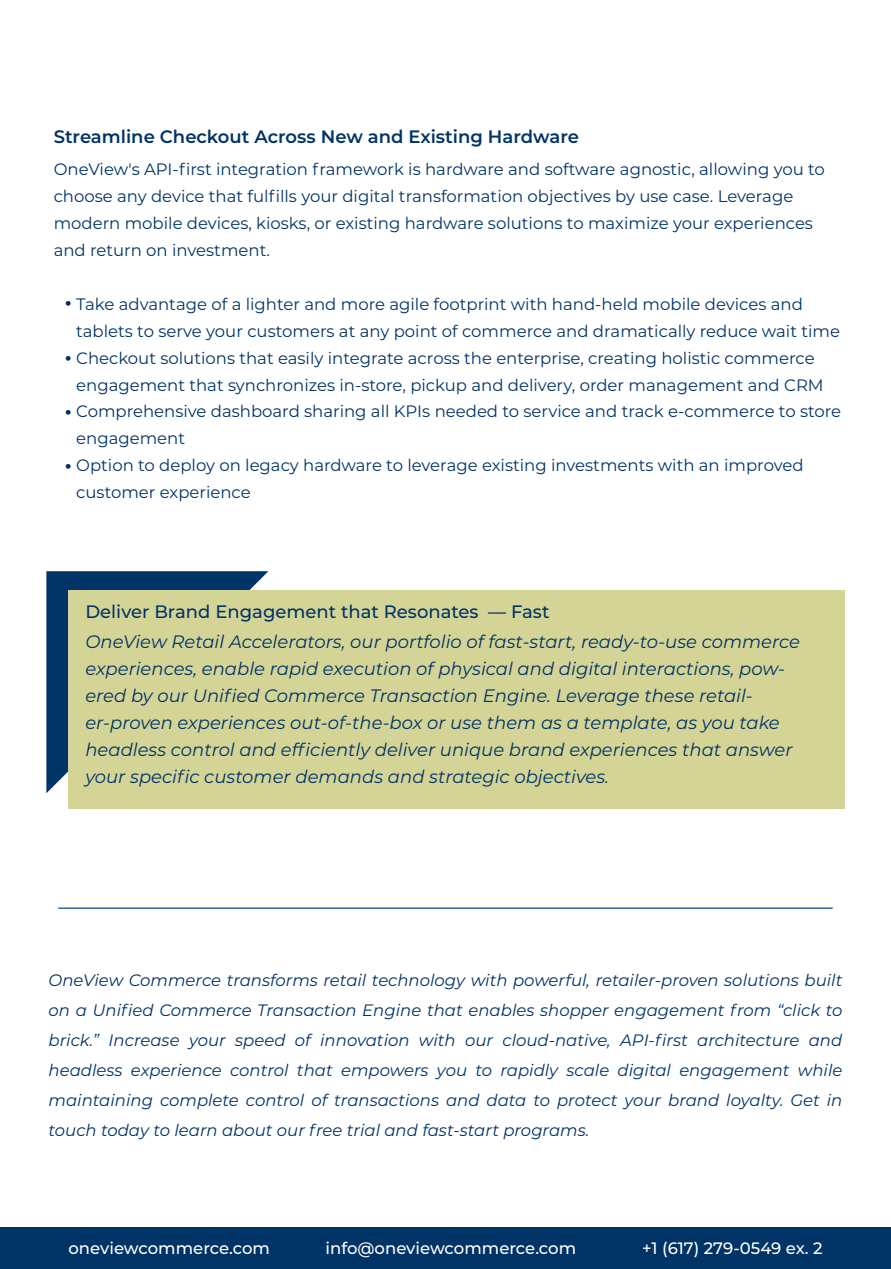
<style>
.page{position:relative;width:891px;height:1269px;background:#fff}
.page>*{position:absolute;margin:0;border:0;box-sizing:border-box;transform-origin:0 0}
.t1{font:italic 18px/27px "Montserrat";color:#036}
.t2{font:600 18px "Montserrat";color:#036}
.t3{font:500 18px "Montserrat";color:#036}
.t4{font:16.5px/27px "Montserrat";color:#036}
.t5{font:italic 16.5px/30px "Montserrat";color:#036;text-align:justify}
.t6{font:500 16.5px "Montserrat";color:#fff}
.t7{font:800 16.5px "Montserrat";color:#003068}
.s1{font-weight:800;color:#003068}
</style>
<div class="page">
<svg style="left:46px;top:571px;width:222px;height:222px;background:#114170"></svg>
<div style="left:68px;top:590px;width:777px;height:219px;background:#d4d497"></div>
<div style="left:0;top:1228px;width:891px;height:41px;background:#036"></div>
<hr style="left:58px;top:907px;width:775px;height:2px;background:#369">
<p class="t2" style="left:54px;top:124px;width:527px">Streamline Checkout Across New and Existing Hardware</p>
<p class="t4" style="left:54px;top:155px;width:773px">OneView's API-first integration framework is hardware and software agnostic, allowing you to choose any device that fulfills your digital transformation objectives by use case. Leverage modern mobile devices, kiosks, or existing hardware solutions to maximize your experiences and return on investment.</p>
<p class="t4" style="left:76px;top:290px;width:765px">Take advantage of a lighter and more agile footprint with hand-held mobile devices and tablets to serve your customers at any point of commerce and dramatically reduce wait time</p>
<p class="t4" style="left:76px;top:371px;width:749px">engagement that synchronizes in-store, pickup and delivery, order management and CRM</p>
<p class="t7" style="left:65px;top:290px;width:8px">•</p>
<p class="t4" style="left:65px;top:344px;width:751px"><span class="s1">•</span> Checkout solutions that easily integrate across the enterprise, creating holistic commerce</p>
<p class="t4" style="left:65px;top:398px;width:778px"><span class="s1">•</span> Comprehensive dashboard sharing all KPIs needed to service and track e-commerce to store</p>
<p class="t4" style="left:65px;top:452px;width:740px"><span class="s1">•</span> Option to deploy on legacy hardware to leverage existing investments with an improved</p>
<p class="t4" style="left:76px;top:425px;width:110px">engagement</p>
<p class="t4" style="left:76px;top:479px;width:176px">customer experience</p>
<p class="t3" style="left:85px;top:599px;width:466px">Deliver Brand Engagement that Resonates — Fast</p>
<p class="t1" style="left:85px;top:628px;width:716px">OneView Retail Accelerators, our portfolio of fast-start, ready-to-use commerce experiences, enable rapid execution of physical and digital interactions, pow&shy;ered by our Unified Commerce Transaction Engine. Leverage these retail&shy;er-proven experiences out-of-the-box or use them as a template, as you take headless control and efficiently deliver unique brand experiences that answer your specific customer demands and strategic objectives.</p>
<p class="t5" style="left:49px;top:965px;width:795px">OneView Commerce transforms retail technology with powerful, retailer-proven solutions built on a Unified Commerce Transaction Engine that enables shopper engagement from “click to brick.” Increase your speed of innovation with our cloud-native, API-first architecture and headless experience control that empowers you to rapidly scale digital engagement while maintaining complete control of transactions and data to protect your brand loyalty. Get in touch today to learn about our free trial and fast-start programs.</p>
<p class="t6" style="left:69px;top:1237px;width:203px">oneviewcommerce.com</p>
<p class="t6" style="left:326px;top:1237px;width:252px">info@oneviewcommerce.com</p>
<p class="t6" style="left:642px;top:1237px;width:182px">+1 (617) 279-0549 ex. 2</p>
</div>
